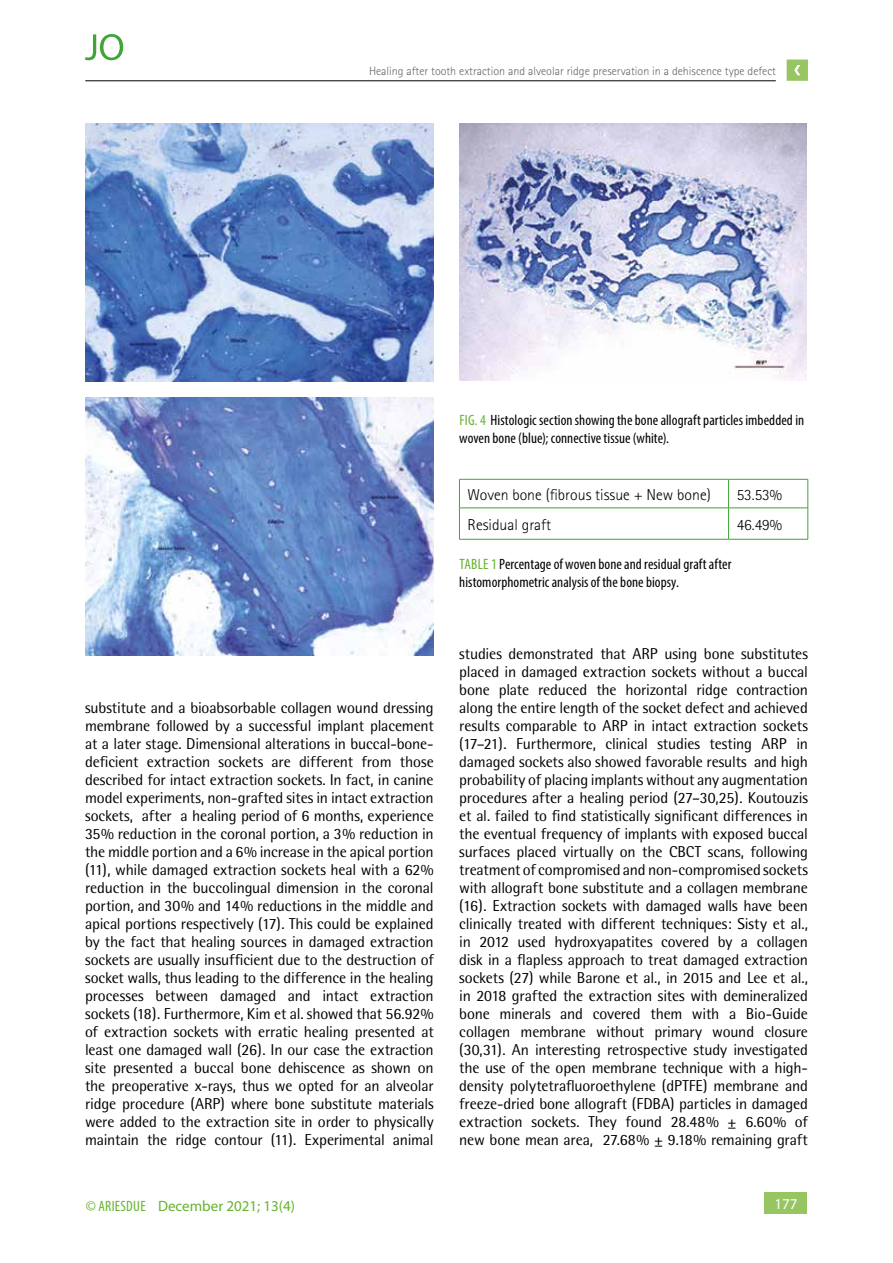
<style>
.page{position:relative;width:893px;height:1263px;background:#fff}
.page>*{position:absolute;margin:0;border:0;box-sizing:border-box;transform-origin:0 0}
.t1{font:15.75px/18px "Rotis Semi Sans";letter-spacing:-.01em;color:#000;text-align:justify}
.t2{font:300 15.75px "Rotis Sans Serif";color:#000}
.t3{font:condensed 15px/18px "Myriad Pro";letter-spacing:.005em;color:#000}
.t4{font:15px "Myriad Pro";color:#65b32e}
.t5{font:15px "Myriad Pro";color:#fff}
.t6{font:300 12px "Rotis Sans Serif";color:#646363}
.s1{color:#65b32e}
.s2{font-stretch:condensed}
</style>
<div class="page">
<div style="left:765px;top:1193px;width:42px;height:21px;background:#96c562"></div>
<svg style="left:787px;top:60px;width:21px;height:21px"></svg>
<hr style="left:85px;top:81px;width:691px;height:1px;background:#000">
<svg style="left:85px;top:34px;width:38px;height:26px"></svg>
<img style="left:85px;top:397px;width:349px;height:258px">
<img style="left:85px;top:123px;width:349px;height:259px">
<img style="left:459px;top:123px;width:347px;height:257px">
<hr style="left:459px;top:479px;width:270px;height:1px;background:#3fa535">
<svg style="left:459px;top:479px;width:1px;height:29px"></svg>
<hr style="left:729px;top:479px;width:79px;height:1px;background:#3fa535">
<svg style="left:728px;top:479px;width:1px;height:29px"></svg>
<svg style="left:808px;top:479px;width:1px;height:29px"></svg>
<hr style="left:459px;top:508px;width:270px;height:1px;background:#3fa535">
<hr style="left:459px;top:508px;width:1px;height:31px;background:#3fa535">
<hr style="left:729px;top:508px;width:79px;height:1px;background:#3fa535">
<hr style="left:728px;top:508px;width:1px;height:31px;background:#3fa535">
<hr style="left:808px;top:508px;width:1px;height:31px;background:#3fa535">
<hr style="left:459px;top:539px;width:270px;height:1px;background:#3fa535">
<hr style="left:729px;top:539px;width:79px;height:1px;background:#3fa535">
<p class="t6" style="left:369px;top:64px;width:409px">Healing after tooth extraction and alveolar ridge preservation in a dehiscence type defect</p>
<p class="t3" style="left:459px;top:411px;width:346px"><span class="s1">FIG. 4</span> Histologic section showing the bone allograft particles imbedded in woven bone (blue); connective tissue (white).</p>
<p class="t1" style="left:85px;top:699px;width:350px">substitute and a bioabsorbable collagen wound dressing membrane followed by a successful implant placement at a later stage. Dimensional alterations in buccal-bone&shy;deficient extraction sockets are different from those described for intact extraction sockets. In fact, in canine model experiments, non-grafted sites in intact extraction sockets, after a healing period of 6 months, experience 35% reduction in the coronal portion, a 3% reduction in the middle portion and a 6% increase in the apical portion (11), while damaged extraction sockets heal with a 62% reduction in the buccolingual dimension in the coronal portion, and 30% and 14% reductions in the middle and apical portions respectively (17). This could be explained by the fact that healing sources in damaged extraction sockets are usually insufficient due to the destruction of socket walls, thus leading to the difference in the healing processes between damaged and intact extraction sockets (18). Furthermore, Kim et al. showed that 56.92% of extraction sockets with erratic healing presented at least one damaged wall (26). In our case the extraction site presented a buccal bone dehiscence as shown on the preoperative x-rays, thus we opted for an alveolar ridge procedure (ARP) where bone substitute materials were added to the extraction site in order to physically maintain the ridge contour (11). Experimental animal</p>
<p class="t4" style="left:86px;top:1196px;width:211px"><span class="s2">© ARIESDUE</span> December 2021; 13(4)</p>
<p class="t2" style="left:468px;top:485px;width:245px">Woven bone (fibrous tissue + New bone)</p>
<p class="t2" style="left:737px;top:485px;width:47px">53.53%</p>
<p class="t2" style="left:468px;top:515px;width:85px">Residual graft</p>
<p class="t2" style="left:737px;top:515px;width:47px">46.49%</p>
<p class="t3" style="left:459px;top:555px;width:274px"><span class="s1">TABLE 1</span> Percentage of woven bone and residual graft after histomorphometric analysis of the bone biopsy.</p>
<p class="t1" style="left:459px;top:645px;width:350px">studies demonstrated that ARP using bone substitutes placed in damaged extraction sockets without a buccal bone plate reduced the horizontal ridge contraction along the entire length of the socket defect and achieved results comparable to ARP in intact extraction sockets (17–21). Furthermore, clinical studies testing ARP in damaged sockets also showed favorable results and high probability of placing implants without any augmentation procedures after a healing period (27–30,25). Koutouzis et al. failed to find statistically significant differences in the eventual frequency of implants with exposed buccal surfaces placed virtually on the CBCT scans, following treatment of compromised and non-compromised sockets with allograft bone substitute and a collagen membrane (16). Extraction sockets with damaged walls have been clinically treated with different techniques: Sisty et al., in 2012 used hydroxyapatites covered by a collagen disk in a flapless approach to treat damaged extraction sockets (27) while Barone et al., in 2015 and Lee et al., in 2018 grafted the extraction sites with demineralized bone minerals and covered them with a Bio-Guide collagen membrane without primary wound closure (30,31). An interesting retrospective study investigated the use of the open membrane technique with a high&shy;density polytetrafluoroethylene (dPTFE) membrane and freeze-dried bone allograft (FDBA) particles in damaged extraction sockets. They found 28.48% ± 6.60% of new bone mean area, 27.68% ± 9.18% remaining graft</p>
<p class="t5" style="left:774px;top:1195px;width:25px">177</p>
</div>
